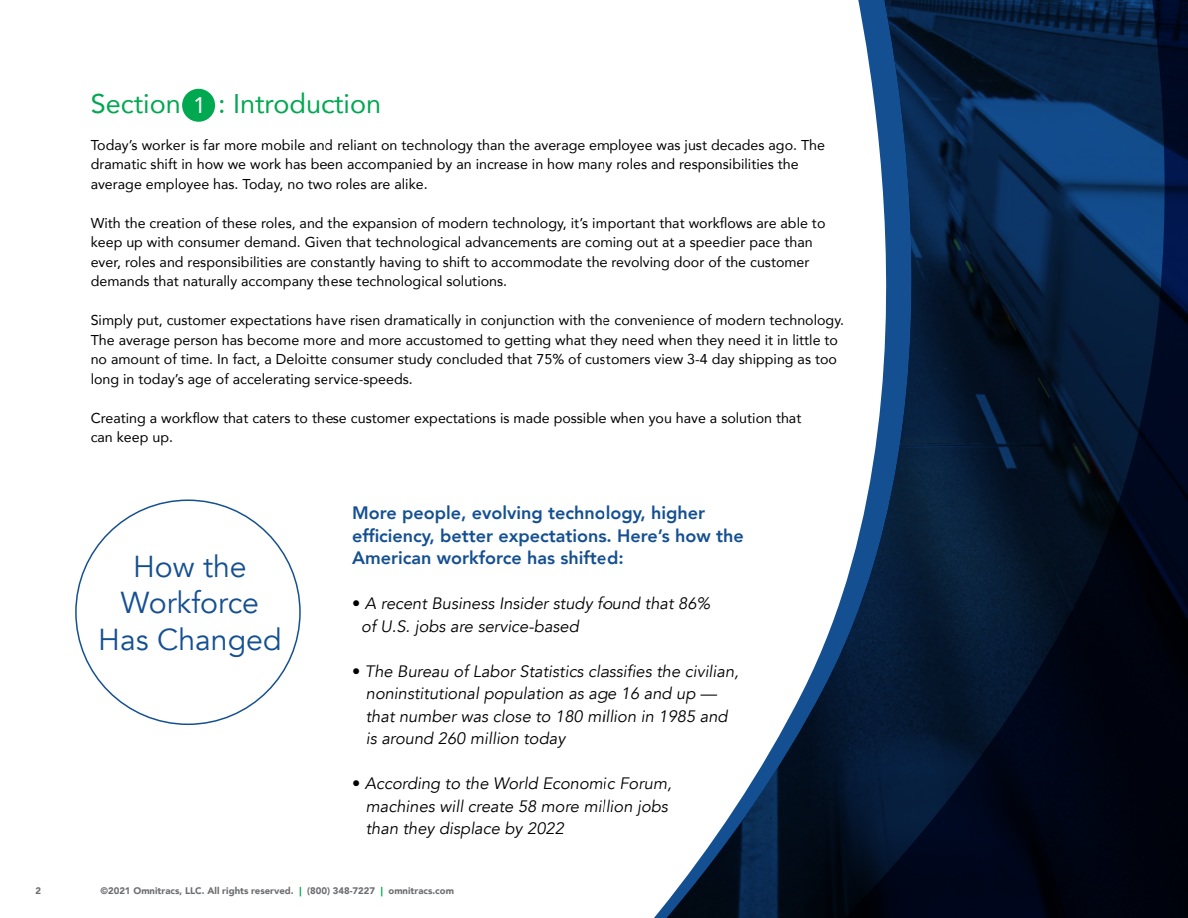
<style>
.page{position:relative;width:1188px;height:918px;background:#fff}
.page>*{position:absolute;margin:0;border:0;box-sizing:border-box;transform-origin:0 0}
.t1{font:30.3px/36.3px "Avenir";color:#145091;text-align:center}
.t2{font:27px "Avenir";color:#00a850}
.t3{font:800 18px/22.5px "Avenir";color:#145091}
.t4{font:italic 16.5px/22.5px "Avenir";color:#000}
.t5{font:14.25px/19.5px "Avenir";color:#000}
.t6{font:900 9.45px "Avenir";color:#6d6e71}
.s1{font-size:22.5px;color:#fff}
.s2{font-style:normal}
.s3{color:#00a850}
</style>
<div class="page">
<div style="left:182px;top:89px;width:33px;height:33px;background:#00a850;border-radius:50%"></div>
<svg style="left:654px;top:0;width:534px;height:918px"></svg>
<h2 class="t2" style="left:91px;top:82px;width:292px">Section <span class="s1">1</span> : Introduction</h2>
<p class="t5" style="left:91px;top:135px;width:736px">Today’s worker is far more mobile and reliant on technology than the average employee was just decades ago. The dramatic shift in how we work has been accompanied by an increase in how many roles and responsibilities the average employee has. Today, no two roles are alike.</p>
<p class="t5" style="left:91px;top:213px;width:736px">With the creation of these roles, and the expansion of modern technology, it’s important that workflows are able to keep up with consumer demand. Given that technological advancements are coming out at a speedier pace than ever, roles and responsibilities are constantly having to shift to accommodate the revolving door of the customer demands that naturally accompany these technological solutions.</p>
<p class="t5" style="left:91px;top:310px;width:755px">Simply put, customer expectations have risen dramatically in conjunction with the convenience of modern technology.<br>The average person has become more and more accustomed to getting what they need when they need it in little to no amount of time. In fact, a Deloitte consumer study concluded that 75% of customers view 3-4 day shipping as too long in today’s age of accelerating service-speeds.</p>
<p class="t5" style="left:91px;top:408px;width:712px">Creating a workflow that caters to these customer expectations is made possible when you have a solution that can keep up.</p>
<h1 class="t1" style="left:98px;top:549px;width:185px">How the<br>Workforce<br>Has Changed</h1>
<p class="t3" style="left:352px;top:502px;width:393px">More people, evolving technology, higher efficiency, better expectations. Here’s how the<br>American workforce has shifted:</p>
<p class="t4" style="left:361px;top:592px;width:351px;text-indent:-9px"><span class="s2">•</span> A recent Business Insider study found that 86% of U.S. jobs are service-based</p>
<p class="t4" style="left:366px;top:660px;width:375px;text-indent:-14px"><span class="s2">•</span> The Bureau of Labor Statistics classifies the civilian, noninstitutional population as age 16 and up — that number was close to 180 million in 1985 and is around 260 million today</p>
<p class="t4" style="left:366px;top:773px;width:307px;text-indent:-14px"><span class="s2">•</span> According to the World Economic Forum, machines will create 58 more million jobs than they displace by 2022</p>
<p class="t6" style="left:36px;top:883px;width:7px">2</p>
<p class="t6" style="left:100px;top:883px;width:355px">©2021 Omnitracs, LLC. All rights reserved. <span class="s3">|</span> (800) 348-7227 <span class="s3">|</span> omnitracs.com</p>
</div>
